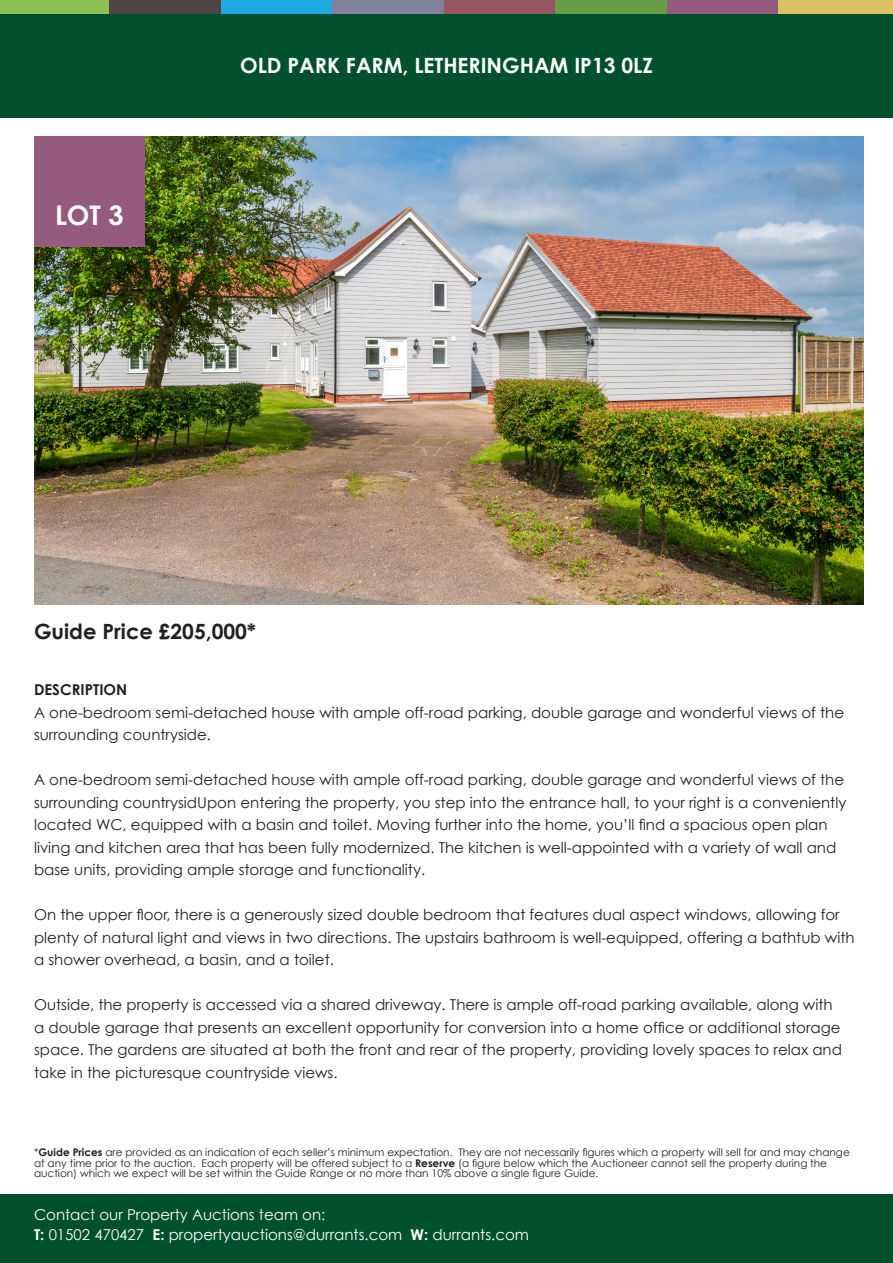
<style>
.page{position:relative;width:893px;height:1263px;background:#fff}
.page>*{position:absolute;margin:0;border:0;box-sizing:border-box;transform-origin:0 0}
.t1{font:700 27px "Century Gothic";color:#fff}
.t2{font:700 24px "Century Gothic";color:#fff}
.t3{font:700 21px "Century Gothic";color:#fff}
.t4{font:700 21px "Century Gothic";color:#231f20}
.t5{font:15px/22.5px "Century Gothic";color:#231f20}
.Trajan_Regular{font:15px "Century Gothic";color:#fff}
.t6{font:700 15px "Century Gothic";color:#231f20}
.t7{font:10.5px/10.5px "Century Gothic";color:#231f20}
.s1{font-weight:700}
</style>
<div class="page">
<img style="left:34px;top:136px;width:830px;height:469px">
<div style="left:0;top:0;width:893px;height:117px;background:#00502e"></div>
<div style="left:0;top:0;width:110px;height:13px;background:#8dc055"></div>
<div style="left:110px;top:0;width:111px;height:13px;background:#4d4543"></div>
<div style="left:221px;top:0;width:112px;height:13px;background:#1fa9e1"></div>
<div style="left:333px;top:0;width:111px;height:13px;background:#81819e"></div>
<div style="left:444px;top:0;width:112px;height:13px;background:#955563"></div>
<div style="left:667px;top:0;width:112px;height:13px;background:#955b7d"></div>
<div style="left:779px;top:0;width:114px;height:13px;background:#d9c164"></div>
<div style="left:556px;top:0;width:111px;height:13px;background:#679d43"></div>
<div style="left:0;top:1195px;width:893px;height:68px;background:#00502e"></div>
<div style="left:34px;top:136px;width:111px;height:111px;background:#955b7d"></div>
<p class="t1" style="left:55px;top:199px;width:70px">LOT 3</p>
<p class="t2" style="left:194px;top:51px;width:502px">DURRANTS AUCTIONS CALENDAR 2021-2022</p>
<p class="t3" style="left:240px;top:52px;width:414px">OLD PARK FARM, LETHERINGHAM IP13 0LZ</p>
<p class="t4" style="left:34px;top:618px;width:224px">Guide Price £205,000*</p>
<p class="t6" style="left:34px;top:680px;width:95px">DESCRIPTION</p>
<p class="t5" style="left:34px;top:701px;width:812px">A one-bedroom semi-detached house with ample off-road parking, double garage and wonderful views of the surrounding countryside.</p>
<p class="t5" style="left:34px;top:768px;width:814px">A one-bedroom semi-detached house with ample off-road parking, double garage and wonderful views of the surrounding countrysidUpon entering the property, you step into the entrance hall, to your right is a conveniently located WC, equipped with a basin and toilet. Moving further into the home, you’ll find a spacious open plan living and kitchen area that has been fully modernized. The kitchen is well-appointed with a variety of wall and base units, providing ample storage and functionality.</p>
<p class="t5" style="left:34px;top:903px;width:822px">On the upper floor, there is a generously sized double bedroom that features dual aspect windows, allowing for plenty of natural light and views in two directions. The upstairs bathroom is well-equipped, offering a bathtub with a shower overhead, a basin, and a toilet.</p>
<p class="t5" style="left:34px;top:993px;width:809px">Outside, the property is accessed via a shared driveway. There is ample off-road parking available, along with a double garage that presents an excellent opportunity for conversion into a home office or additional storage space. The gardens are situated at both the front and rear of the property, providing lovely spaces to relax and take in the picturesque countryside views.</p>
<p class="t7" style="left:34px;top:1147px;width:817px">*<span class="s1">Guide Prices</span> are provided as an indication of each seller’s minimum expectation. They are not necessarily figures which a property will sell for and may change at any time prior to the auction. Each property will be offered subject to a <span class="s1">Reserve</span> (a figure below which the Auctioneer cannot sell the property during the</p>
<p class="t7" style="left:34px;top:1168px;width:566px">auction) which we expect will be set within the Guide Range or no more than 10% above a single figure Guide.</p>
<p class="Trajan_Regular" style="left:34px;top:1205px;width:293px">Contact our Property Auctions team on:</p>
<p class="Trajan_Regular" style="left:34px;top:1225px;width:496px"><span class="s1">T:</span> 01502 470427 <span class="s1">E:</span> propertyauctions@durrants.com <span class="s1">W:</span> durrants.com</p>
</div>
